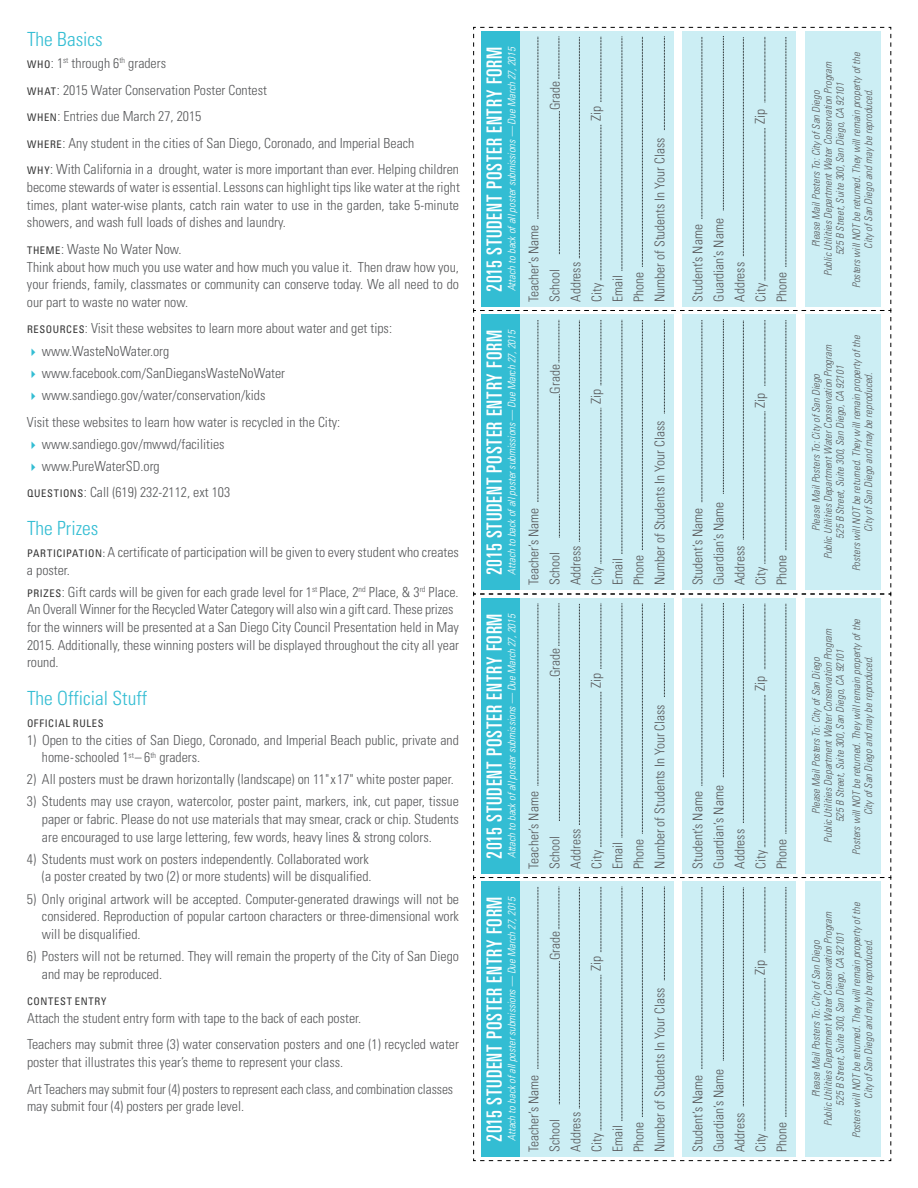
<style>
.page{position:relative;width:918px;height:1188px;background:#fff}
.page>*{position:absolute;margin:0;border:0;box-sizing:border-box;transform-origin:0 0}
.t1{font:ultra-condensed 21px "Univers";letter-spacing:.035em;color:#fff}
.t2{font:300 condensed 19.5px "Univers";color:#33bdd3}
.t3{font:300 condensed 13.8px/17.5px "Univers";color:#58595b}
.t4{font:300 condensed 13.5px/21px "Univers";color:#58595b}
.t5{font:italic 300 condensed 10.5px/12px "Univers";color:#58595b;text-align:center}
.t6{font:italic 300 condensed 10.5px "Univers";color:#fff}
.t7{font:condensed 10.5px "Univers";letter-spacing:.07em;color:#333}
.s1{font-weight:400;font-size:10.5px;color:#333}
.s2{color:#33bdd3}
.s3{font-weight:400;font-size:10.5px}
</style>
<div class="page">
<svg style="left:473px;top:27px;width:419px;height:1134px;background:#c0e7ee"></svg>
<h2 class="t2" style="left:27px;top:27px;width:77px">The Basics</h2>
<p class="t3" style="left:27px;top:50px;width:434px;line-height:26.7px"><span class="s1">WHO</span>: 1<sup>st</sup> through 6<sup>th</sup> graders<br><span class="s1">WHAT</span>: 2015 Water Conservation Poster Contest<br><span class="s1">WHEN</span>: Entries due March 27, 2015<br><span class="s1">WHERE</span>: Any student in the cities of San Diego, Coronado, and Imperial Beach<br><span class="s1">WHY</span>: With California in a drought, water is more important than ever. Helping children</p>
<p class="t3" style="left:27px;top:178px;width:434px;text-align:justify">become stewards of water is essential. Lessons can highlight tips like water at the right times, plant water-wise plants, catch rain water to use in the garden, take 5-minute showers, and wash full loads of dishes and laundry.</p>
<p class="t3" style="left:27px;top:240px;width:434px"><span class="s1">THEME</span>: Waste No Water Now.<br>Think about how much you use water and how much you value it. Then draw how you, your friends, family, classmates or community can conserve today. We all need to do our part to waste no water now.</p>
<p class="t3" style="left:27px;top:320px;width:367px"><span class="s1">RESOURCES</span>: Visit these websites to learn more about water and get tips:</p>
<p class="t3" style="left:27px;top:342px;width:144px"><span class="s2">✔</span> www.WasteNoWater.org</p>
<p class="t3" style="left:27px;top:364px;width:260px"><span class="s2">✔</span> www.facebook.com/SanDiegansWasteNoWater</p>
<p class="t3" style="left:27px;top:381px;width:315px;line-height:26.7px"><span class="s2">✔</span> www.sandiego.gov/water/conservation/kids<br>Visit these websites to learn how water is recycled in the City:</p>
<p class="t3" style="left:27px;top:435px;width:199px"><span class="s2">✔</span> www.sandiego.gov/mwwd/facilities</p>
<p class="t3" style="left:27px;top:452px;width:205px;line-height:26.7px"><span class="s2">✔</span> www.PureWaterSD.org<br><span class="s1">QUESTIONS</span>: Call (619) 232-2112, ext 103</p>
<h2 class="t2" style="left:27px;top:516px;width:73px">The Prizes</h2>
<p class="t3" style="left:27px;top:543px;width:433px"><span class="s1">PARTICIPATION</span><span class="s3">:</span> A certificate of participation will be given to every student who creates a poster.</p>
<p class="t3" style="left:27px;top:583px;width:434px"><span class="s1">PRIZES</span>: Gift cards will be given for each grade level for 1<sup>st</sup> Place, 2<sup>nd</sup> Place, &amp; 3<sup>rd</sup> Place.<br>An Overall Winner for the Recycled Water Category will also win a gift card. These prizes for the winners will be presented at a San Diego City Council Presentation held in May 2015. Additionally, these winning posters will be displayed throughout the city all year round.</p>
<h2 class="t2" style="left:27px;top:686px;width:122px">The Official Stuff</h2>
<p class="t7" style="left:27px;top:717px;width:78px">OFFICIAL RULES</p>
<p class="t3" style="left:42px;top:731px;width:418px;text-indent:-15px">1) Open to the cities of San Diego, Coronado, and Imperial Beach public, private and home-schooled 1<sup>st</sup>– 6<sup>th</sup> graders.</p>
<p class="t3" style="left:27px;top:770px;width:428px">2) All posters must be drawn horizontally (landscape) on 11"x17" white poster paper.</p>
<p class="t3" style="left:42px;top:793px;width:419px;text-align:justify;text-indent:-15px">3) Students may use crayon, watercolor, poster paint, markers, ink, cut paper, tissue paper or fabric. Please do not use materials that may smear, crack or chip. Students are encouraged to use large lettering, few words, heavy lines &amp; strong colors.</p>
<p class="t3" style="left:27px;top:850px;width:346px;text-align:right">4) Students must work on posters independently. Collaborated work (a poster created by two (2) or more students) will be disqualified.</p>
<p class="t3" style="left:42px;top:890px;width:419px;text-align:justify;text-indent:-15px">5) Only original artwork will be accepted. Computer-generated drawings will not be considered. Reproduction of popular cartoon characters or three-dimensional work will be disqualified.</p>
<p class="t3" style="left:42px;top:947px;width:419px;text-indent:-15px">6) Posters will not be returned. They will remain the property of the City of San Diego and may be reproduced.</p>
<p class="t7" style="left:27px;top:995px;width:81px">CONTEST ENTRY</p>
<p class="t3" style="left:27px;top:1004px;width:434px;line-height:26.7px">Attach the student entry form with tape to the back of each poster.<br>Teachers may submit three (3) water conservation posters and one (1) recycled water</p>
<p class="t3" style="left:27px;top:1049px;width:428px;line-height:26.7px">poster that illustrates this year’s theme to represent your class.<br>Art Teachers may submit four (4) posters to represent each class, and combination classes</p>
<p class="t3" style="left:27px;top:1097px;width:219px">may submit four (4) posters per grade level.</p>
<h1 class="t1" style="left:482px;top:292px;width:247px;rotate:-90deg">2015 STUDENT POSTER ENTRY FORM</h1>
<p class="t6" style="left:505px;top:291px;width:246px;rotate:-90deg">Attach to back of all poster submissions — Due March 27, 2015</p>
<h1 class="t1" style="left:482px;top:575px;width:247px;rotate:-90deg">2015 STUDENT POSTER ENTRY FORM</h1>
<p class="t6" style="left:505px;top:575px;width:246px;rotate:-90deg">Attach to back of all poster submissions — Due March 27, 2015</p>
<p class="t4" style="left:544px;top:110px;width:31px;rotate:-90deg">Grade</p>
<p class="t4" style="left:585px;top:121px;width:16px;rotate:-90deg">Zip</p>
<p class="t4" style="left:523px;top:302px;width:166px;rotate:-90deg">Teacher’s Name<br>School<br>Address<br>City<br>Email<br>Phone<br>Number of Students In Your Class</p>
<p class="t4" style="left:544px;top:394px;width:31px;rotate:-90deg">Grade</p>
<p class="t4" style="left:585px;top:404px;width:16px;rotate:-90deg">Zip</p>
<p class="t4" style="left:523px;top:585px;width:166px;rotate:-90deg">Teacher’s Name<br>School<br>Address<br>City<br>Email<br>Phone<br>Number of Students In Your Class</p>
<h1 class="t1" style="left:482px;top:859px;width:247px;rotate:-90deg">2015 STUDENT POSTER ENTRY FORM</h1>
<p class="t6" style="left:505px;top:858px;width:246px;rotate:-90deg">Attach to back of all poster submissions — Due March 27, 2015</p>
<h1 class="t1" style="left:482px;top:1142px;width:247px;rotate:-90deg">2015 STUDENT POSTER ENTRY FORM</h1>
<p class="t6" style="left:505px;top:1141px;width:246px;rotate:-90deg">Attach to back of all poster submissions — Due March 27, 2015</p>
<p class="t4" style="left:544px;top:677px;width:31px;rotate:-90deg">Grade</p>
<p class="t4" style="left:585px;top:688px;width:16px;rotate:-90deg">Zip</p>
<p class="t4" style="left:523px;top:869px;width:166px;rotate:-90deg">Teacher’s Name<br>School<br>Address<br>City<br>Email<br>Phone<br>Number of Students In Your Class</p>
<p class="t4" style="left:544px;top:960px;width:31px;rotate:-90deg">Grade</p>
<p class="t4" style="left:585px;top:971px;width:16px;rotate:-90deg">Zip</p>
<p class="t4" style="left:523px;top:1152px;width:166px;rotate:-90deg">Teacher’s Name<br>School<br>Address<br>City<br>Email<br>Phone<br>Number of Students In Your Class</p>
<p class="t4" style="left:749px;top:124px;width:16px;rotate:-90deg">Zip</p>
<p class="t4" style="left:687px;top:302px;width:85px;rotate:-90deg">Student’s Name<br>Guardian’s Name<br>Address<br>City<br>Phone</p>
<p class="t4" style="left:749px;top:408px;width:16px;rotate:-90deg">Zip</p>
<p class="t4" style="left:687px;top:585px;width:85px;rotate:-90deg">Student’s Name<br>Guardian’s Name<br>Address<br>City<br>Phone</p>
<p class="t4" style="left:749px;top:691px;width:16px;rotate:-90deg">Zip</p>
<p class="t4" style="left:687px;top:869px;width:85px;rotate:-90deg">Student’s Name<br>Guardian’s Name<br>Address<br>City<br>Phone</p>
<p class="t4" style="left:749px;top:975px;width:16px;rotate:-90deg">Zip</p>
<p class="t4" style="left:687px;top:1152px;width:85px;rotate:-90deg">Student’s Name<br>Guardian’s Name<br>Address<br>City<br>Phone</p>
<p class="t5" style="left:810px;top:276px;width:216px;rotate:-90deg">Please Mail Posters To: City of San Diego<br>Public Utilities Department Water Conservation Program<br>525 B Street, Suite 300, San Diego, CA 92101</p>
<p class="t5" style="left:850px;top:288px;width:238px;rotate:-90deg">Posters will NOT be returned. They will remain property of the<br>City of San Diego and may be reproduced.</p>
<p class="t5" style="left:810px;top:559px;width:216px;rotate:-90deg">Please Mail Posters To: City of San Diego<br>Public Utilities Department Water Conservation Program<br>525 B Street, Suite 300, San Diego, CA 92101</p>
<p class="t5" style="left:850px;top:571px;width:238px;rotate:-90deg">Posters will NOT be returned. They will remain property of the<br>City of San Diego and may be reproduced.</p>
<p class="t5" style="left:810px;top:843px;width:216px;rotate:-90deg">Please Mail Posters To: City of San Diego<br>Public Utilities Department Water Conservation Program<br>525 B Street, Suite 300, San Diego, CA 92101</p>
<p class="t5" style="left:850px;top:855px;width:238px;rotate:-90deg">Posters will NOT be returned. They will remain property of the<br>City of San Diego and may be reproduced.</p>
<p class="t5" style="left:810px;top:1126px;width:216px;rotate:-90deg">Please Mail Posters To: City of San Diego<br>Public Utilities Department Water Conservation Program<br>525 B Street, Suite 300, San Diego, CA 92101</p>
<p class="t5" style="left:850px;top:1138px;width:238px;rotate:-90deg">Posters will NOT be returned. They will remain property of the<br>City of San Diego and may be reproduced.</p>
</div>
